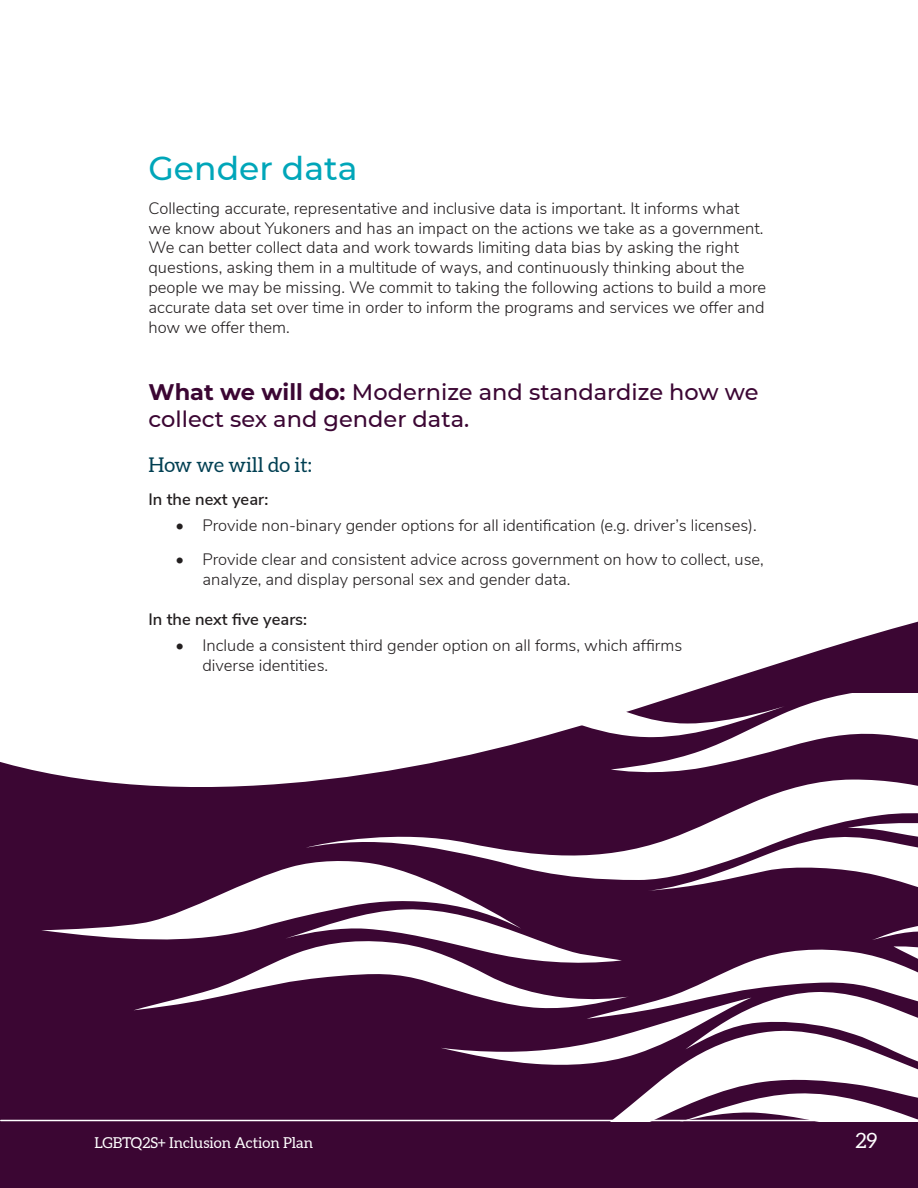
<style>
.page{position:relative;width:918px;height:1188px;background:#fff}
.page>*{position:absolute;margin:0;border:0;box-sizing:border-box;transform-origin:0 0}
.t1{font:500 33px "Montserrat";color:#00a6b9}
.t2{font:500 22.5px/27px "Montserrat";color:#3b0633}
.t3{font:21px "Aleo";color:#fff}
.t4{font:20.25px "Aleo";color:#003f52}
.t5{font:300 16.5px/19.8px "Nunito Sans";color:#231f20}
.t6{font:600 16.5px "Nunito Sans";color:#231f20}
.t7{font:15px "Aleo";color:#fff}
.s1{font-weight:700}
</style>
<div class="page">
<svg style="left:0;top:621px;width:918px;height:567px;fill:#3b0633"></svg>
<svg style="left:41px;top:693px;width:877px;height:427px"></svg>
<hr style="left:1px;top:1120px;width:917px;height:1px;background:#fff">
<h1 class="t1" style="left:148px;top:146px;width:210px">Gender data</h1>
<p class="t5" style="left:148px;top:197px;width:619px">Collecting accurate, representative and inclusive data is important. It informs what<br>we know about Yukoners and has an impact on the actions we take as a government.<br>We can better collect data and work towards limiting data bias by asking the right questions, asking them in a multitude of ways, and continuously thinking about the people we may be missing. We commit to taking the following actions to build a more accurate data set over time in order to inform the programs and services we offer and how we offer them.</p>
<h2 class="t2" style="left:148px;top:378px;width:612px"><span class="s1">What we will do:</span> Modernize and standardize how we collect sex and gender data.</h2>
<p class="t4" style="left:148px;top:453px;width:165px">How we will do it:</p>
<p class="t6" style="left:148px;top:487px;width:121px">In the next year:</p>
<p class="t5" style="left:175px;top:515px;width:583px">• Provide non-binary gender options for all identification (e.g. driver’s licenses).</p>
<p class="t5" style="left:202px;top:548px;width:563px;text-indent:-27px">• Provide clear and consistent advice across government on how to collect, use, analyze, and display personal sex and gender data.</p>
<p class="t6" style="left:148px;top:607px;width:160px">In the next five years:</p>
<p class="t5" style="left:202px;top:634px;width:481px;text-indent:-27px">• Include a consistent third gender option on all forms, which affirms diverse identities.</p>
<p class="t7" style="left:94px;top:1133px;width:220px">LGBTQ2S+ Inclusion Action Plan</p>
<p class="t3" style="left:855px;top:1128px;width:24px">29</p>
</div>
